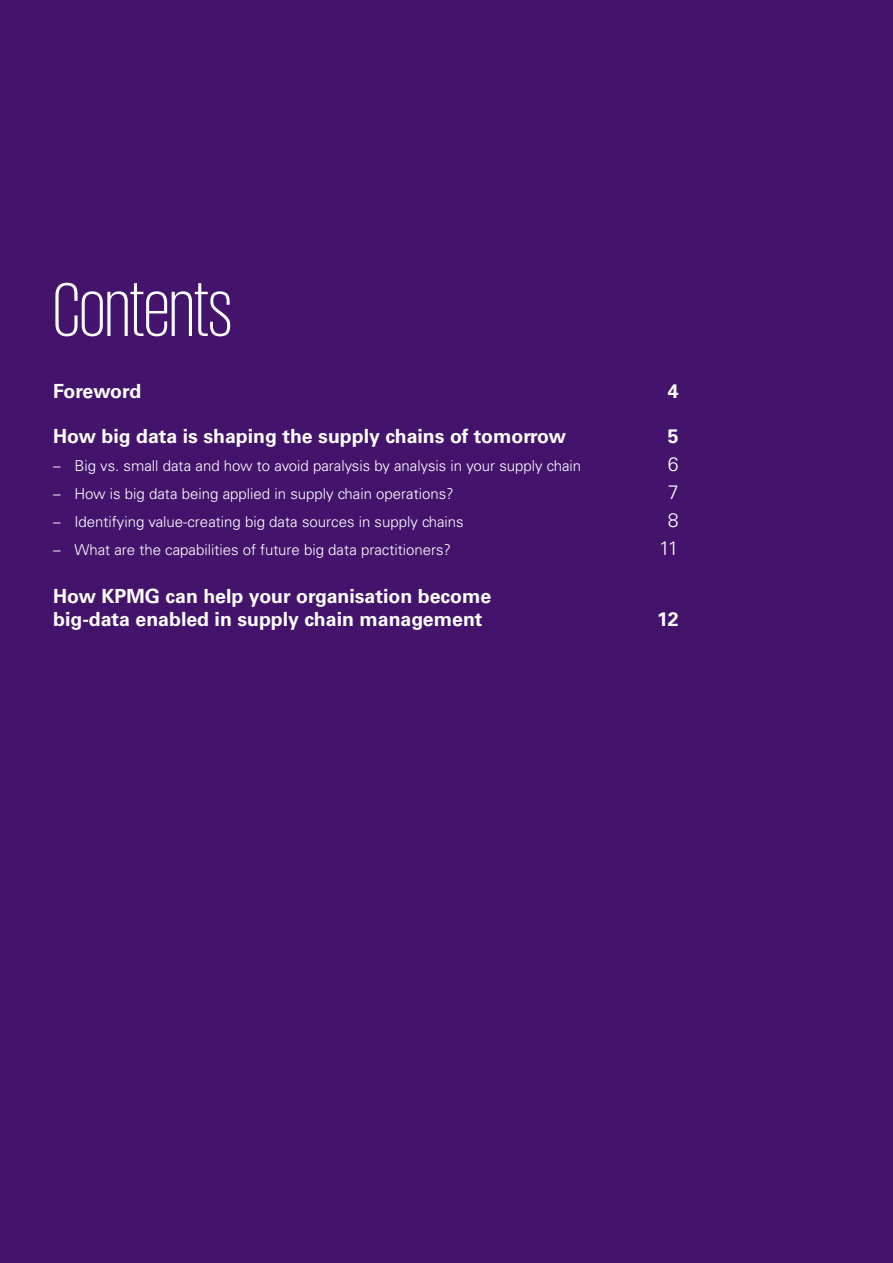
<style>
.page{position:relative;width:893px;height:1263px;background:#44146d}
.page>*{position:absolute;margin:0;border:0;box-sizing:border-box;transform-origin:0 0}
.t1{font:300 78px "KPMG";letter-spacing:-.005em;color:#fff}
.t2{font:700 19.5px/22.5px "Univers LT Std";color:#fff}
.t3{font:700 19.5px "Univers LT Std";letter-spacing:-.02em;color:#fff}
.t4{font:300 19.5px "Univers LT Std";color:#fff}
.t5{font:300 15px "Univers LT Std";color:#fff}
</style>
<div class="page">
<h1 class="t1" style="left:53px;top:272px;width:180px">Contents</h1>
<h2 class="t3" style="left:53px;top:380px;width:90px">Foreword</h2>
<h2 class="t2" style="left:668px;top:380px;width:12px">4</h2>
<h2 class="t2" style="left:53px;top:425px;width:514px">How big data is shaping the supply chains of tomorrow</h2>
<h2 class="t2" style="left:668px;top:425px;width:12px">5</h2>
<p class="t5" style="left:53px;top:457px;width:530px">– Big vs. small data and how to avoid paralysis by analysis in your supply chain</p>
<h2 class="t4" style="left:668px;top:452px;width:12px">6</h2>
<p class="t5" style="left:53px;top:485px;width:402px">– How is big data being applied in supply chain operations?</p>
<h2 class="t4" style="left:668px;top:480px;width:12px">7</h2>
<p class="t5" style="left:53px;top:513px;width:412px">– Identifying value-creating big data sources in supply chains</p>
<h2 class="t4" style="left:668px;top:508px;width:12px">8</h2>
<p class="t5" style="left:53px;top:541px;width:399px">– What are the capabilities of future big data practitioners?</p>
<h2 class="t4" style="left:659px;top:536px;width:21px">11</h2>
<h2 class="t2" style="left:53px;top:585px;width:440px">How KPMG can help your organisation become big-data enabled in supply chain management</h2>
<h2 class="t2" style="left:657px;top:608px;width:23px">12</h2>
</div>
